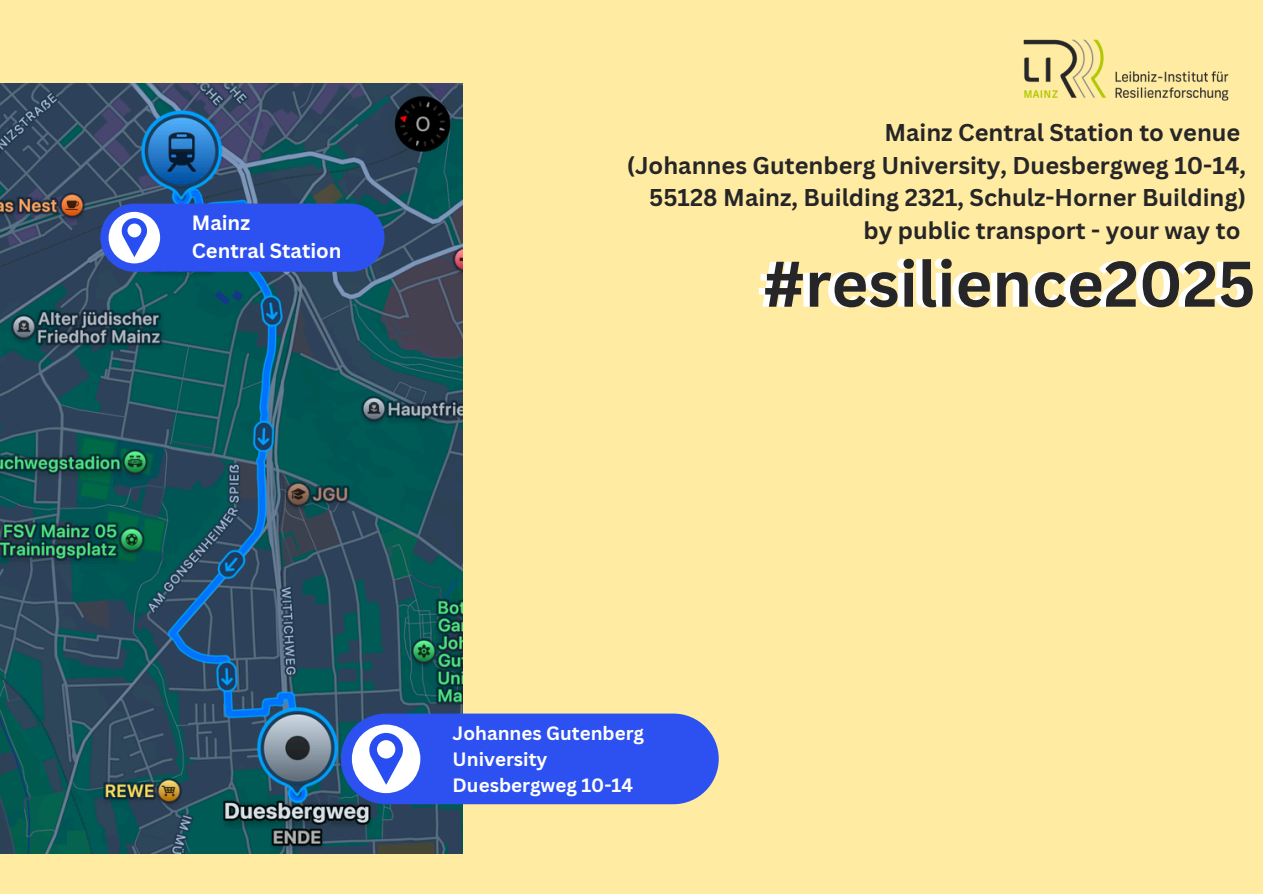
<style>
.page{position:relative;width:1263px;height:894px;background:#fff}
.page>*{position:absolute;margin:0;border:0;box-sizing:border-box;transform-origin:0 0}
.t1{font:700 62.85px "Canva Sans";color:#262527}
.t2{font:700 23.55px/32.7px "Canva Sans";color:#262527;text-align:right}
.t3{font:700 20.1px "Canva Sans";color:#fff}
.t4{font:700 18.75px/25.8px "Canva Sans";color:#fff}
</style>
<div class="page">
<div style="left:0;top:0;width:1263px;height:893px;background:#ffeca2"></div>
<img style="left:1003px;top:23px;width:243px;height:91px">
<img style="left:0;top:83px;width:462px;height:770px">
<div style="left:341px;top:713px;width:378px;height:91px;background:#2d51f0;border-radius:45px"></div>
<div style="left:352px;top:724px;width:68px;height:68px;background:#fff;border-radius:50%"></div>
<svg style="left:369px;top:732px;width:34px;height:52px"></svg>
<div style="left:100px;top:203px;width:285px;height:69px;background:#2d51f0;border-radius:34px"></div>
<div style="left:109px;top:212px;width:51px;height:51px;background:#fff;border-radius:50%"></div>
<svg style="left:122px;top:218px;width:25px;height:39px"></svg>
<p class="t3" style="left:192px;top:209px;width:60px">Mainz</p>
<p class="t3" style="left:192px;top:237px;width:151px">Central Station</p>
<p class="t2" style="left:627px;top:115px;width:621px">Mainz Central Station to venue<br>(Johannes Gutenberg University, Duesbergweg 10-14, 55128 Mainz, Building 2321, Schulz-Horner Building) by public transport - your way to</p>
<p class="t1" style="left:763px;top:239px;width:494px">#resilience2025</p>
<p class="t4" style="left:453px;top:719px;width:193px">Johannes Gutenberg<br>University</p>
<p class="t4" style="left:453px;top:771px;width:182px">Duesbergweg 10-14</p>
</div>
